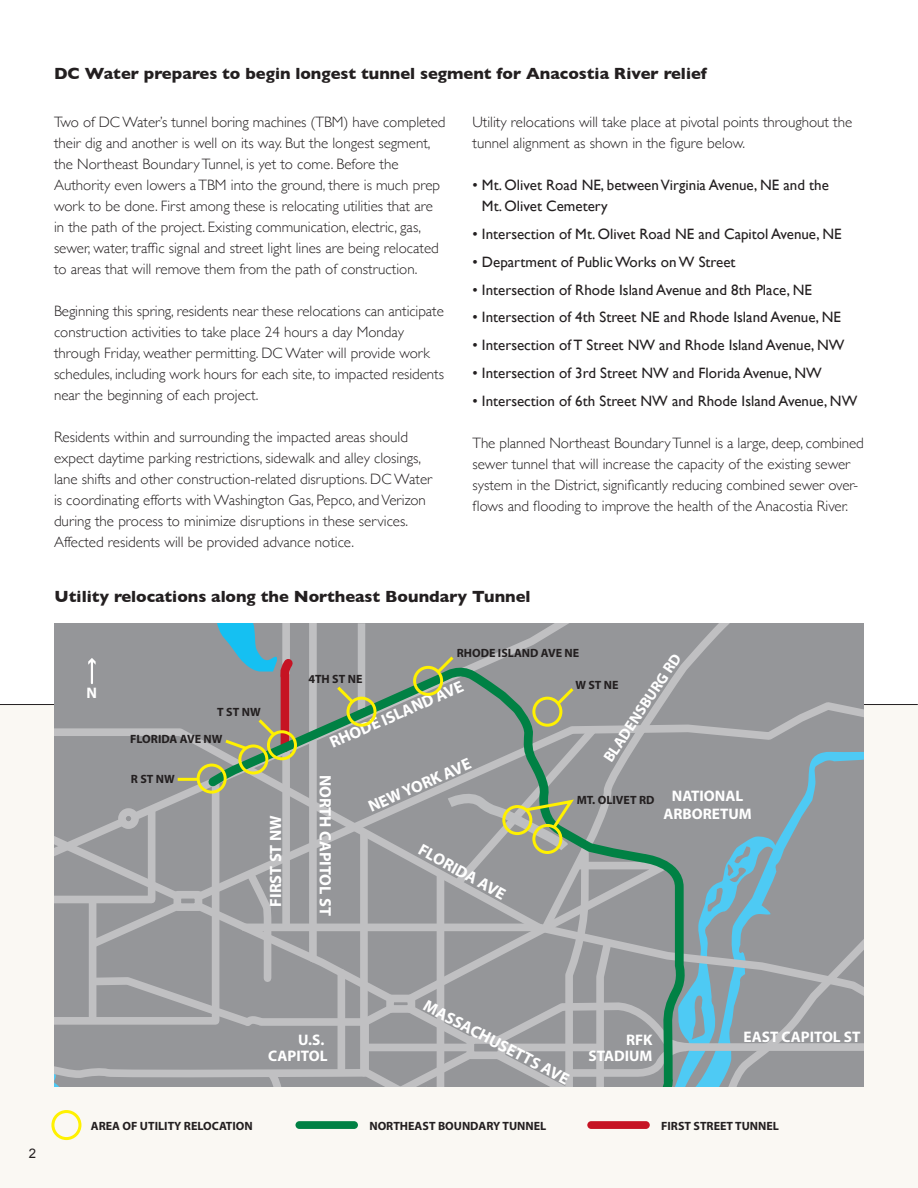
<style>
.page{position:relative;width:918px;height:1188px;background:#fff}
.page>*{position:absolute;margin:0;border:0;box-sizing:border-box;transform-origin:0 0}
.t1{font:700 16.5px "Gill Sans";color:#231f20}
.t2{font:700 16.35px "Myriad Pro";color:#fff}
.t3{font:700 15.3px/16.4px "Myriad Pro";color:#fff;text-align:right}
.t4{font:300 15px/21px "Gill Sans";color:#231f20}
.t5{font:15px/21px "Gill Sans";color:#231f20}
.t6{font:13.2px "Arial";color:#231f20}
.t7{font:700 12px "Myriad Pro";color:#231f20}
</style>
<div class="page">
<div style="left:0;top:704px;width:918px;height:484px;background:#faf8f3"></div>
<hr style="left:0;top:704px;width:918px;height:1px;background:#231f20">
<svg style="left:777px;top:623px;width:87px;height:463px;background:#959a9e"></svg>
<div style="left:587px;top:1121px;width:63px;height:8px;background:#c61323;border-radius:4px"></div>
<div style="left:296px;top:1121px;width:62px;height:8px;background:#008144;border-radius:4px"></div>
<div style="left:51px;top:1110px;width:30px;height:30px;border:3px solid #fff101;border-radius:50%"></div>
<svg style="left:55px;top:623px;width:722px;height:463px;background:#979e9f"></svg>
<p class="t1" style="left:54px;top:61px;width:654px">DC Water prepares to begin longest tunnel segment for Anacostia River relief</p>
<p class="t4" style="left:54px;top:111px;width:393px">Two of DC Water’s tunnel boring machines (TBM) have completed their dig and another is well on its way. But the longest segment, the Northeast Boundary Tunnel, is yet to come. Before the Authority even lowers a TBM into the ground, there is much prep work to be done. First among these is relocating utilities that are in the path of the project. Existing communication, electric, gas, sewer, water, traffic signal and street light lines are being relocated to areas that will remove them from the path of construction.</p>
<p class="t4" style="left:54px;top:300px;width:392px">Beginning this spring, residents near these relocations can anticipate construction activities to take place 24 hours a day Monday through Friday, weather permitting. DC Water will provide work schedules, including work hours for each site, to impacted residents near the beginning of each project.</p>
<p class="t4" style="left:54px;top:426px;width:380px">Residents within and surrounding the impacted areas should expect daytime parking restrictions, sidewalk and alley closings, lane shifts and other construction-related disruptions. DC Water is coordinating efforts with Washington Gas, Pepco, and Verizon during the process to minimize disruptions in these services.<br>Affected residents will be provided advance notice.</p>
<p class="t4" style="left:472px;top:111px;width:381px">Utility relocations will take place at pivotal points throughout the tunnel alignment as shown in the figure below.</p>
<p class="t5" style="left:482px;top:175px;width:348px;text-indent:-9px">• Mt. Olivet Road NE, between Virginia Avenue, NE and the<br>Mt. Olivet Cemetery</p>
<p class="t5" style="left:472px;top:223px;width:371px">• Intersection of Mt. Olivet Road NE and Capitol Avenue, NE</p>
<p class="t5" style="left:472px;top:251px;width:265px">• Department of Public Works on W Street</p>
<p class="t5" style="left:472px;top:279px;width:341px">• Intersection of Rhode Island Avenue and 8th Place, NE</p>
<p class="t5" style="left:472px;top:307px;width:370px">• Intersection of 4th Street NE and Rhode Island Avenue, NE</p>
<p class="t5" style="left:472px;top:334px;width:373px">• Intersection of T Street NW and Rhode Island Avenue, NW</p>
<p class="t5" style="left:472px;top:362px;width:351px">• Intersection of 3rd Street NW and Florida Avenue, NW</p>
<p class="t5" style="left:472px;top:390px;width:386px">• Intersection of 6th Street NW and Rhode Island Avenue, NW</p>
<p class="t4" style="left:472px;top:431px;width:393px">The planned Northeast Boundary Tunnel is a large, deep, combined sewer tunnel that will increase the capacity of the existing sewer system in the District, significantly reducing combined sewer over&shy;flows and flooding to improve the health of the Anacostia River.</p>
<p class="t1" style="left:55px;top:583px;width:477px">Utility relocations along the Northeast Boundary Tunnel</p>
<p class="t3" style="left:87px;top:684px;width:12px">N</p>
<p class="t7" style="left:217px;top:704px;width:45px">T ST NW</p>
<p class="t7" style="left:130px;top:731px;width:94px">FLORIDA AVE NW</p>
<p class="t7" style="left:131px;top:771px;width:45px">R ST NW</p>
<p class="t2" style="left:265px;top:907px;width:93px;rotate:-90deg">FIRST ST NW</p>
<p class="t7" style="left:457px;top:645px;width:124px">RHODE ISLAND AVE NE</p>
<p class="t3" style="left:600px;top:755px;width:128px;rotate:-56deg">BLADENSBURG RD</p>
<p class="t3" style="left:663px;top:786px;width:90px;line-height:18.6px;text-align:center">NATIONAL<br>ARBORETUM</p>
<p class="t7" style="left:308px;top:671px;width:56px">4TH ST NE</p>
<p class="t2" style="left:326px;top:734px;width:146px;rotate:-24deg">RHODE ISLAND AVE</p>
<p class="t2" style="left:365px;top:798px;width:112px;rotate:-24deg">NEW YORK AVE</p>
<p class="t7" style="left:575px;top:678px;width:45px">W ST NE</p>
<p class="t2" style="left:336px;top:775px;width:143px;rotate:90deg">NORTH CAPITOL ST</p>
<p class="t7" style="left:577px;top:792px;width:79px">MT. OLIVET RD</p>
<p class="t2" style="left:425px;top:839px;width:98px;rotate:29deg">FLORIDA AVE</p>
<p class="t6" style="left:29px;top:1145px;width:9px">2</p>
<p class="t2" style="left:430px;top:995px;width:163px;rotate:28deg">MASSACHUSETTS AVE</p>
<p class="t3" style="left:268px;top:1031px;width:61px">U.S.<br>CAPITOL</p>
<p class="t3" style="left:589px;top:1031px;width:65px">RFK<br>STADIUM</p>
<p class="t3" style="left:744px;top:1028px;width:119px">EAST CAPITOL ST</p>
<p class="t7" style="left:91px;top:1118px;width:163px">AREA OF UTILITY RELOCATION</p>
<p class="t7" style="left:369px;top:1118px;width:178px">NORTHEAST BOUNDARY TUNNEL</p>
<p class="t7" style="left:661px;top:1118px;width:119px">FIRST STREET TUNNEL</p>
</div>
